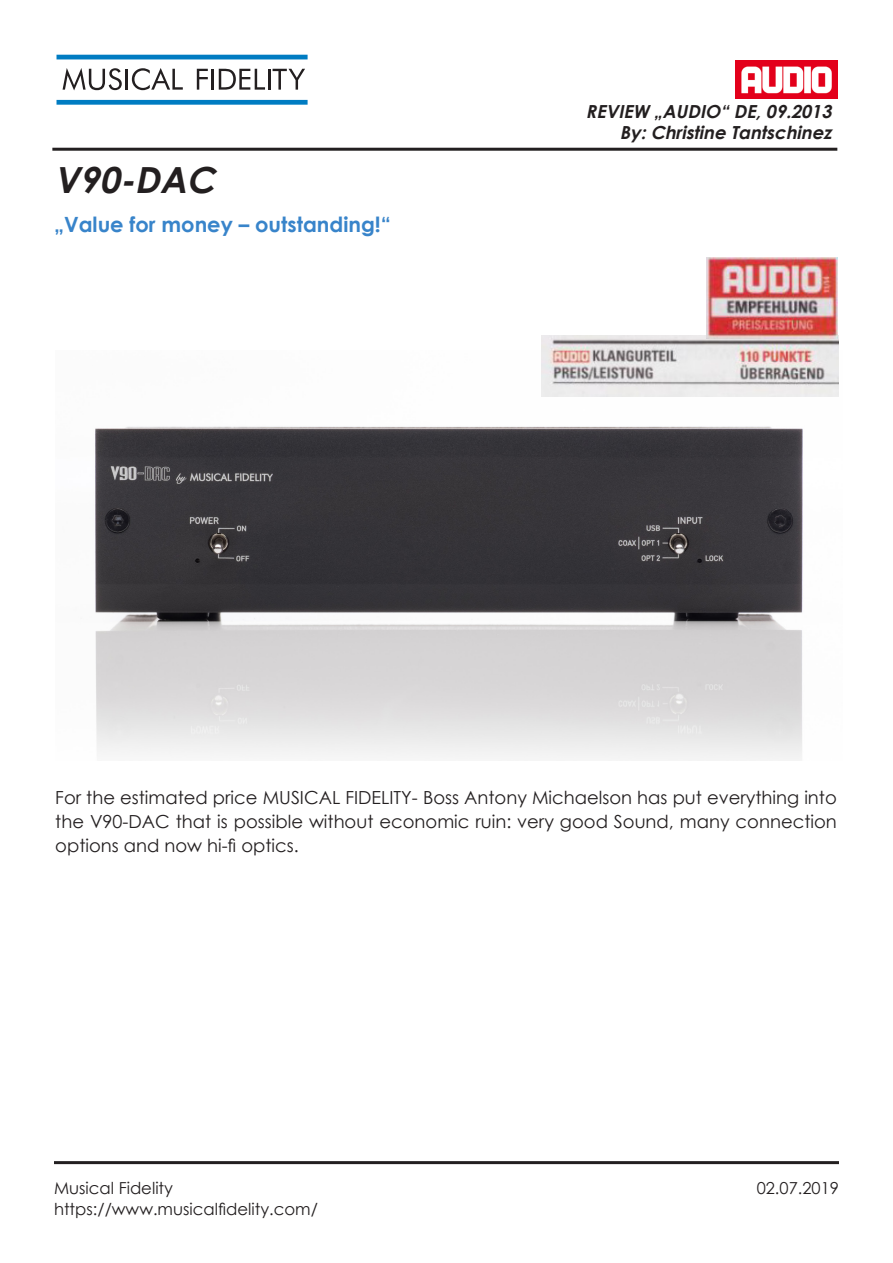
<style>
.page{position:relative;width:893px;height:1263px;background:#fff}
.page>*{position:absolute;margin:0;border:0;box-sizing:border-box;transform-origin:0 0}
.t1{font:italic 700 36px "Century Gothic";color:#231f20}
.t2{font:700 21px "Century Gothic";color:#3884ca}
.t3{font:18px/24px "Century Gothic";color:#231f20;text-align:justify}
.t4{font:italic 700 18px/21.6px "Century Gothic";color:#231f20;text-align:right}
.t5{font:16.5px "Century Gothic";color:#231f20}
</style>
<div class="page">
<svg style="left:63px;top:68px;width:59px;height:22px"></svg>
<hr style="left:125px;top:69px;width:3px;height:21px;background:#231f20">
<svg style="left:132px;top:68px;width:51px;height:22px"></svg>
<svg style="left:197px;top:69px;width:11px;height:21px"></svg>
<hr style="left:212px;top:69px;width:2px;height:21px;background:#231f20">
<svg style="left:219px;top:69px;width:46px;height:21px"></svg>
<hr style="left:268px;top:69px;width:2px;height:21px;background:#231f20">
<svg style="left:273px;top:69px;width:32px;height:21px"></svg>
<svg style="left:57px;top:55px;width:251px;height:4px"></svg>
<svg style="left:57px;top:100px;width:251px;height:5px"></svg>
<hr style="left:52px;top:148px;width:785px;height:3px;background:#231f20">
<hr style="left:54px;top:1161px;width:785px;height:3px;background:#231f20">
<img style="left:736px;top:60px;width:101px;height:39px">
<img style="left:95px;top:350px;width:708px;height:410px">
<img style="left:542px;top:336px;width:297px;height:61px">
<img style="left:706px;top:257px;width:131px;height:82px">
<h1 class="t1" style="left:54px;top:152px;width:172px">V90-DAC</h1>
<p class="t2" style="left:54px;top:209px;width:338px">„Value for money – outstanding!“</p>
<p class="t4" style="left:586px;top:99px;width:252px">REVIEW „AUDIO“DE,09.2013<br>By:Christine Tantschinez</p>
<p class="t3" style="left:55px;top:786px;width:783px">For the estimated price MUSICAL FIDELITY- Boss Antony Michaelson has put everything into the V90-DAC that is possible without economic ruin: very good Sound, many connection options and now hi-fi optics.</p>
<p class="t5" style="left:54px;top:1176px;width:121px">Musical Fidelity</p>
<p class="t5" style="left:757px;top:1176px;width:84px">02.07.2019</p>
<p class="t5" style="left:54px;top:1197px;width:265px">https://www.musicalfidelity.com/</p>
</div>
